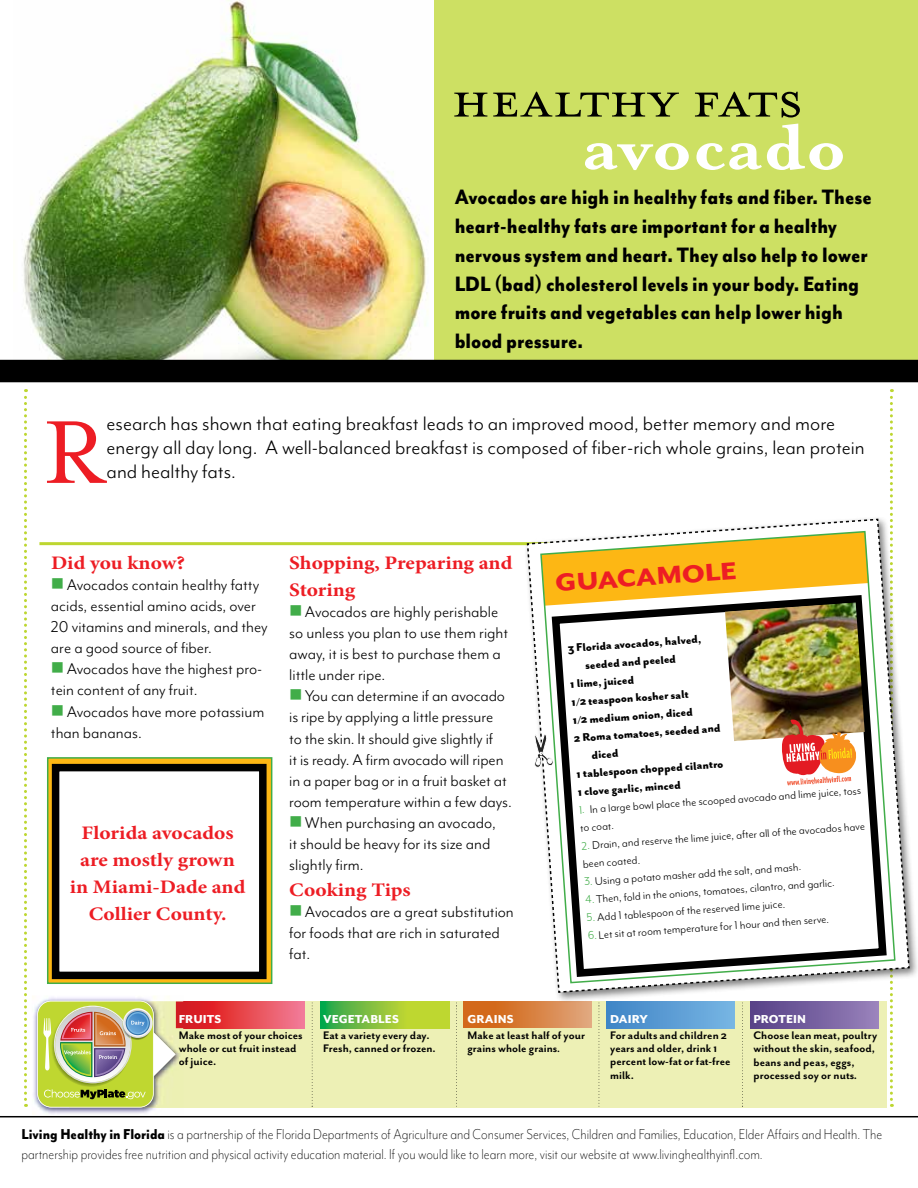
<style>
.page{position:relative;width:918px;height:1188px;background:#fff}
.page>*{position:absolute;margin:0;border:0;box-sizing:border-box;transform-origin:0 0}
.t1{font:102.45px "Mrs Eaves Small Caps";color:#ed1d24}
.t2{font:700 73.2px "Mrs Eaves";color:#fff;scale:1.14 1}
.t3{font:55.2px "Mrs Eaves Small Caps";color:#000;scale:1.14 1}
.t4{font:800 28.05px "Mr Eaves San OT";color:#ed1d24;scale:1.12 1}
.t5{font:800 24px/28.8px "Mr Eaves Mod OT";color:#000;scale:.9 1}
.t6{font:22.5px/24px "Mr Eaves Mod OT";color:#000}
.t7{font:700 19.2px/27px "Minion Pro";color:#ed1d24;scale:1.12 1}
.t8{font:18px/21px "Mr Eaves Mod OT";color:#000}
.t9{font:300 16.5px/19.8px "Mr Eaves Mod OT";color:#000;scale:.9 1}
.t10{font:800 13.2px "Mr Eaves Mod OT";letter-spacing:.01em;color:#fff}
.t11{font:12.75px/18px "Mr Eaves Mod OT";color:#000}
.t12{font:800 12.75px "Mr Eaves San OT";color:#000}
.t13{font:700 12.6px/13.4px "Mr Eaves San OT";letter-spacing:.005em;color:#000}
.s1{color:#41ad49}
.s2{font-family:"Mr Eaves Mod OT"}
.s3{font-weight:800}
</style>
<div class="page">
<img style="left:14px;top:0;width:420px;height:360px">
<div style="left:434px;top:0;width:484px;height:361px;background:#cde063"></div>
<div style="left:0;top:360px;width:918px;height:22px;background:#000"></div>
<hr style="left:39px;top:542px;width:836px;height:3px;background:#bdd630">
<hr style="left:0;top:1116px;width:918px;height:1px;background:#000">
<div style="left:70px;top:1001px;width:817px;height:107px;background:#edf0b5"></div>
<svg style="left:183px;top:1001px;width:121px;height:27px;background:#e54550"></svg>
<svg style="left:320px;top:1001px;width:129px;height:28px;background:#88c43b"></svg>
<svg style="left:464px;top:1001px;width:62px;height:27px;background:#d36d21"></svg>
<img style="left:32px;top:996px;width:124px;height:119px">
<img style="left:37px;top:1001px;width:146px;height:106px">
<svg style="left:312px;top:1003px;width:1px;height:104px"></svg>
<svg style="left:456px;top:1003px;width:1px;height:104px"></svg>
<svg style="left:24px;top:389px;width:3px;height:718px"></svg>
<div style="left:524px;top:516px;width:394px;height:488px;background:#000;opacity:.5"></div>
<svg style="left:526px;top:389px;width:384px;height:718px"></svg>
<svg style="left:47px;top:757px;width:225px;height:227px;background:#c8b122"></svg>
<div style="left:56px;top:768px;width:207px;height:207px;background:#fff"></div>
<div style="left:52px;top:764px;width:215px;height:215px;border:8px solid #000"></div>
<h3 class="t3" style="left:451px;top:70px;width:310px">healthy fats</h3>
<h2 class="t2" style="left:582px;top:105px;width:234px">avocado</h2>
<p class="t5" style="left:455px;top:183px;width:465px">Avocados are high in healthy fats and fiber. These heart-healthy fats are important for a healthy nervous system and heart. They also help to lower LDL (bad) cholesterol levels in your body. Eating more fruits and vegetables can help lower high blood pressure.</p>
<h1 class="t1" style="left:43px;top:397px;width:65px">R</h1>
<p class="t6" style="left:107px;top:412px;width:760px">esearch has shown that eating breakfast leads to an improved mood, better memory and more energy all day long. A well-balanced breakfast is composed of fiber-rich whole grains, lean protein and healthy fats.</p>
<p class="t7" style="left:51px;top:550px;width:121px">Did you know?</p>
<p class="t8" style="left:51px;top:575px;width:218px;text-indent:16px">Avocados contain healthy fatty acids, essential amino acids, over<br>20 vitamins and minerals, and they are a good source of fiber.</p>
<p class="t8" style="left:51px;top:659px;width:213px;text-indent:16px">Avocados have the highest pro&shy;tein content of any fruit.</p>
<p class="t8" style="left:51px;top:701px;width:215px;text-indent:16px">Avocados have more potassium than bananas.</p>
<p class="t7" style="left:70px;top:819px;width:158px;text-align:center">Florida avocados are mostly grown in Miami-Dade and<br>Collier County.</p>
<p class="t7" style="left:289px;top:550px;width:201px">Shopping, Preparing and<br>Storing</p>
<p class="t8" style="left:289px;top:602px;width:220px;text-indent:16px">Avocados are highly perishable so unless you plan to use them right away, it is best to purchase them a little under ripe.</p>
<p class="t8" style="left:305px;top:686px;width:202px">You can determine if an avocado</p>
<p class="t8" style="left:289px;top:707px;width:205px">is ripe by applying a little pressure</p>
<p class="t8" style="left:289px;top:728px;width:205px">to the skin. It should give slightly if</p>
<p class="t8" style="left:289px;top:749px;width:216px">it is ready. A firm avocado will ripen</p>
<p class="t8" style="left:289px;top:770px;width:219px">in a paper bag or in a fruit basket at</p>
<p class="t8" style="left:289px;top:791px;width:224px">room temperature within a few days.</p>
<p class="t8" style="left:305px;top:812px;width:193px">When purchasing an avocado,</p>
<p class="t8" style="left:289px;top:833px;width:203px">it should be heavy for its size and</p>
<p class="t8" style="left:289px;top:854px;width:76px">slightly firm.</p>
<p class="t7" style="left:289px;top:877px;width:110px">Cooking Tips</p>
<p class="t8" style="left:289px;top:902px;width:226px;text-indent:16px">Avocados are a great substitution for foods that are rich in saturated fat.</p>
<h3 class="t4" style="left:554px;top:568px;width:164px;rotate:-4deg">Guacamole</h3>
<p class="t12" style="left:567px;top:641px;width:135px;rotate:-4deg">3 F lor i da avocados , halved,</p>
<p class="t12" style="left:585px;top:658px;width:95px;rotate:-4deg">seeded and peeled</p>
<p class="t12" style="left:570px;top:677px;width:68px;rotate:-4deg">1 lime, juiced</p>
<p class="t12" style="left:571px;top:695px;width:122px;rotate:-4deg">1 /2 teas p oon kos her s alt</p>
<p class="t12" style="left:572px;top:713px;width:124px;rotate:-4deg">1/2 medium onion, diced</p>
<p class="t12" style="left:574px;top:731px;width:150px;rotate:-4deg">2 Roma tomatoes, seeded and</p>
<p class="t12" style="left:591px;top:748px;width:31px;rotate:-4deg">diced</p>
<p class="t12" style="left:576px;top:767px;width:152px;rotate:-4deg">1 tab les p oon chop p ed ci lantr o</p>
<p class="t12" style="left:577px;top:785px;width:107px;rotate:-4deg">1 clove g ar li c, mi nced</p>
<p class="t11" style="left:578px;top:801px;width:284px;rotate:-4deg"><span class="s1">1.</span> In a large bowl place the scooped avocado and lime juice, toss to coat.</p>
<p class="t11" style="left:581px;top:837px;width:286px;rotate:-4deg"><span class="s1">2.</span> Drain, and reserve the lime juice, after all of the avocados have been coated.</p>
<p class="t11" style="left:583px;top:873px;width:251px;rotate:-4deg"><span class="s1">3.</span> Using a potato masher add the salt, and mash.<br><span class="s1">4.</span>Then, fold in the onions, tomatoes, cilantro, and garlic.</p>
<p class="t11" style="left:586px;top:909px;width:201px;rotate:-4deg"><span class="s1">5.</span> Add 1 tablespoon of the reserved lime juice.</p>
<p class="t11" style="left:587px;top:927px;width:243px;rotate:-4deg"><span class="s1">6.</span> Let sit at room temperature for 1 hour and then serve.</p>
<p class="t10" style="left:179px;top:1011px;width:44px">FRUITS</p>
<p class="t13" style="left:179px;top:1029px;width:125px">Make most of your choices whole or cut fruit instead of juice.</p>
<p class="t10" style="left:323px;top:1012px;width:77px">VEGETABLES</p>
<p class="t13" style="left:323px;top:1029px;width:114px">Eat a variety every day.<br>Fresh, canned or frozen.</p>
<p class="t10" style="left:467px;top:1011px;width:48px">GRAINS</p>
<p class="t13" style="left:467px;top:1029px;width:119px">Make at least half of your grains whole grains<span class="s2">.</span></p>
<p class="t10" style="left:610px;top:1011px;width:39px">DAIRY</p>
<p class="t13" style="left:610px;top:1029px;width:122px">For adults and children 2 years and older, drink 1 percent low-fat or fat-free milk.</p>
<p class="t10" style="left:753px;top:1012px;width:54px">PROTEIN</p>
<p class="t13" style="left:753px;top:1029px;width:125px">Choose lean meat, poultry without the skin, seafood, beans and peas, eggs, processed soy or nuts.</p>
<p class="t9" style="left:22px;top:1124px;width:958px"><span class="s3">Living Healthy in Florida</span> is a partnership of the Florida Departments of Agriculture and Consumer Services, Children and Families, Education, Elder Affairs and Health. The partnership provides free nutrition and physical activity education material. If you would like to learn more, visit our website at www.livinghealthyinfl.com.</p>
</div>
